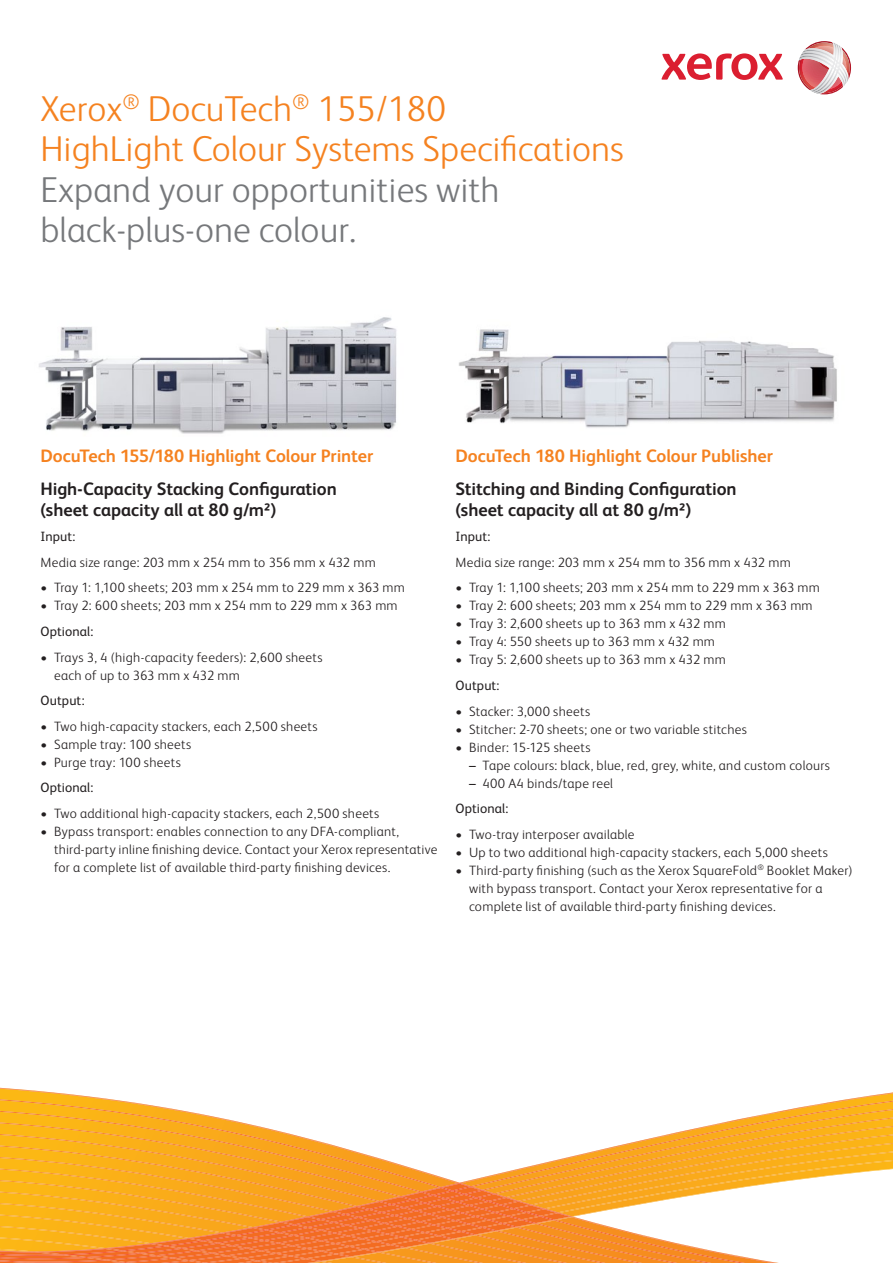
<style>
.page{position:relative;width:893px;height:1263px;background:#fff}
.page>*{position:absolute;margin:0;border:0;box-sizing:border-box;transform-origin:0 0}
.t1{font:300 36px/40.5px "Xerox Sans";color:#f58220}
.t2{font:300 36px/40.5px "Xerox Sans";color:#76787b}
.t3{font:700 18px/21px "Xerox Sans";letter-spacing:-.005em;color:#231f20}
.t4{font:700 18px "Xerox Sans";letter-spacing:-.005em;color:#f58220}
.t5{font:300 13.5px/18px "Xerox Sans";letter-spacing:.02em;color:#231f20}
.t6{font:13.5px "Xerox Sans";letter-spacing:.01em;color:#231f20}
.s1{font-weight:400}
</style>
<div class="page">
<svg style="left:661px;top:53px;width:122px;height:27px"></svg>
<svg style="left:798px;top:41px;width:53px;height:53px"></svg>
<img style="left:811px;top:43px;width:28px;height:50px">
<svg style="left:0;top:1087px;width:893px;height:176px"></svg>
<img style="left:0;top:1260px;width:36px;height:3px">
<img style="left:0;top:1260px;width:30px;height:2px">
<img style="left:39px;top:317px;width:358px;height:117px">
<img style="left:459px;top:329px;width:378px;height:99px">
<h1 class="t1" style="left:40px;top:86px;width:585px">Xerox<sup>®</sup> DocuTech<sup>®</sup> 155/180<br>HighLight Colour Systems Specifications</h1>
<h1 class="t2" style="left:40px;top:167px;width:461px">Expand your opportunities with black-plus-one colour.</h1>
<h2 class="t4" style="left:40px;top:444px;width:334px">DocuTech 155/180 Highlight Colour Printer</h2>
<h2 class="t3" style="left:40px;top:477px;width:298px">High-Capacity Stacking Configuration (sheet capacity all at 80 g/m²)</h2>
<p class="t6" style="left:40px;top:528px;width:36px">Input:</p>
<p class="t5" style="left:40px;top:553px;width:337px">Media size range: 203 mm x 254 mm to 356 mm x 432 mm</p>
<p class="t5" style="left:40px;top:578px;width:366px">• Tray 1: 1,100 sheets; 203 mm x 254 mm to 229 mm x 363 mm</p>
<p class="t5" style="left:40px;top:596px;width:359px">• Tray 2: 600 sheets; 203 mm x 254 mm to 229 mm x 363 mm</p>
<p class="t6" style="left:40px;top:622px;width:54px">Optional:</p>
<p class="t5" style="left:54px;top:647px;width:270px;text-indent:-14px">• Trays 3, 4 (high-capacity feeders): 2,600 sheets each of up to 363 mm x 432 mm</p>
<p class="t6" style="left:40px;top:692px;width:46px">Output:</p>
<p class="t5" style="left:40px;top:716px;width:279px">• Two high-capacity stackers, each 2,500 sheets</p>
<p class="t5" style="left:40px;top:734px;width:152px">• Sample tray: 100 sheets</p>
<p class="t5" style="left:40px;top:752px;width:142px">• Purge tray: 100 sheets</p>
<p class="t6" style="left:40px;top:779px;width:54px">Optional:</p>
<p class="t5" style="left:40px;top:803px;width:340px">• Two additional high-capacity stackers, each 2,500 sheets</p>
<p class="t5" style="left:54px;top:821px;width:385px;text-indent:-14px">• Bypass transport: enables connection to any DFA-compliant, third-party inline finishing device. Contact your Xerox representative for a complete list of available third-party finishing devices.</p>
<h2 class="t4" style="left:455px;top:444px;width:319px">DocuTech 180 Highlight Colour Publisher</h2>
<h2 class="t3" style="left:455px;top:477px;width:283px">Stitching and Binding Configuration (sheet capacity all at 80 g/m²)</h2>
<p class="t6" style="left:455px;top:528px;width:36px">Input:</p>
<p class="t5" style="left:455px;top:553px;width:337px">Media size range: 203 mm x 254 mm to 356 mm x 432 mm</p>
<p class="t5" style="left:455px;top:578px;width:366px">• Tray 1: 1,100 sheets; 203 mm x 254 mm to 229 mm x 363 mm</p>
<p class="t5" style="left:455px;top:596px;width:359px">• Tray 2: 600 sheets; 203 mm x 254 mm to 229 mm x 363 mm</p>
<p class="t5" style="left:455px;top:614px;width:272px">• Tray 3: 2,600 sheets up to 363 mm x 432 mm</p>
<p class="t5" style="left:455px;top:632px;width:261px">• Tray 4: 550 sheets up to 363 mm x 432 mm</p>
<p class="t5" style="left:455px;top:650px;width:272px">• Tray 5: 2,600 sheets up to 363 mm x 432 mm</p>
<p class="t6" style="left:455px;top:676px;width:46px">Output:</p>
<p class="t5" style="left:455px;top:701px;width:136px">• Stacker: 3,000 sheets</p>
<p class="t5" style="left:455px;top:719px;width:293px">• Stitcher: 2-70 sheets; one or two variable stitches</p>
<p class="t5" style="left:455px;top:737px;width:137px">• Binder: 15-125 sheets</p>
<p class="t5" style="left:469px;top:755px;width:362px"><span class="s1">–</span> Tape colours: black, blue, red, grey, white, and custom colours</p>
<p class="t5" style="left:455px;top:769px;width:159px;line-height:25.5px;text-indent:14px"><span class="s1">–</span> 400 A4 binds/tape reel<br><span class="s1">Optional:</span></p>
<p class="t5" style="left:455px;top:824px;width:181px">• Two-tray interposer available</p>
<p class="t5" style="left:455px;top:842px;width:374px">• Up to two additional high-capacity stackers, each 5,000 sheets</p>
<p class="t5" style="left:469px;top:860px;width:385px;text-indent:-14px">• Third-party finishing (such as the Xerox SquareFold<sup>®</sup> Booklet Maker) with bypass transport. Contact your Xerox representative for a complete list of available third-party finishing devices.</p>
</div>
